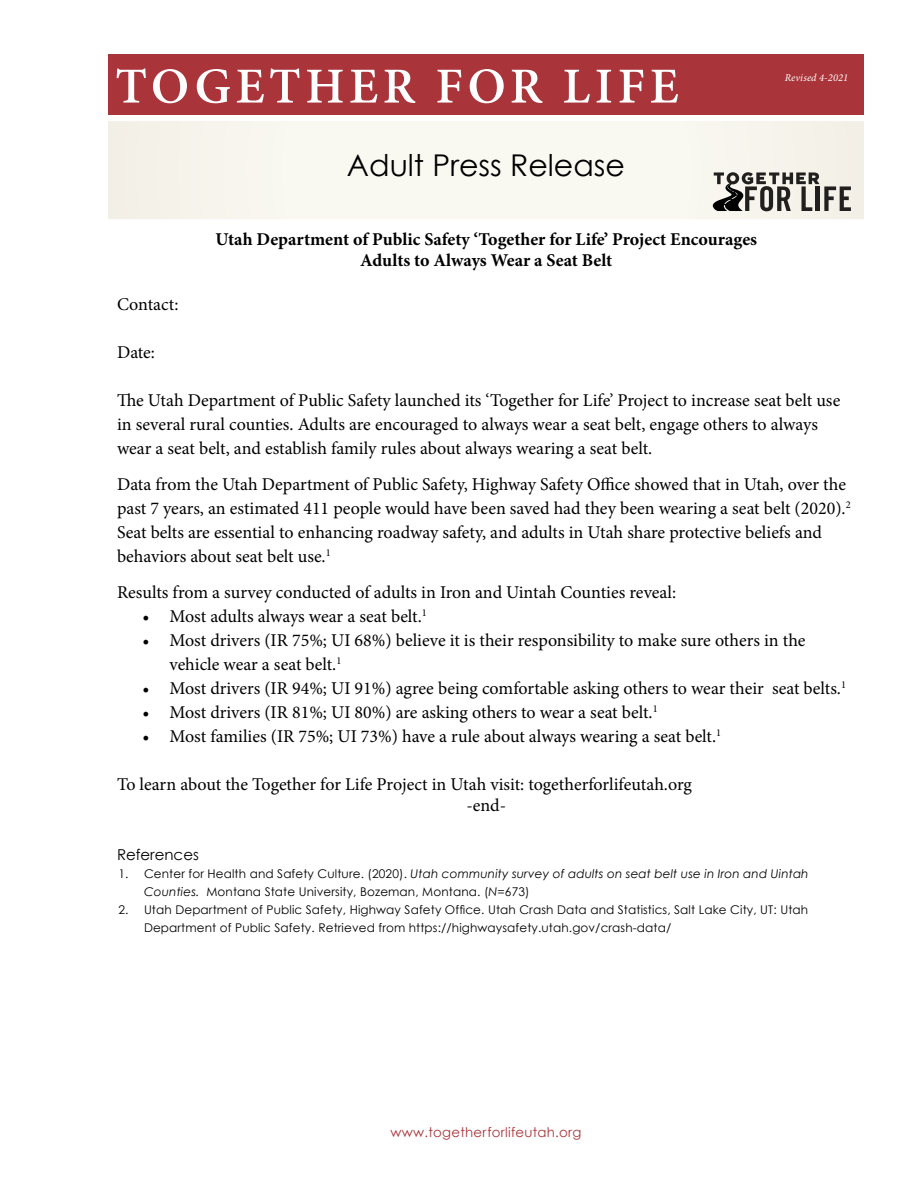
<style>
.page{position:relative;width:918px;height:1188px;background:#fff}
.page>*{position:absolute;margin:0;border:0;box-sizing:border-box;transform-origin:0 0}
.t1{font:30px "Century Gothic";color:#000}
.t2{font:18px/24px "Minion Pro";color:#000}
.t3{font:700 18px/20.7px "Minion Pro";color:#000;text-align:center}
.t4{font:15px "Century Gothic";color:#000}
.t5{font:13.35px "Century Gothic";letter-spacing:.02em;color:#a93439}
.t6{font:12px/18px "Century Gothic";letter-spacing:.01em;color:#000}
.Main_copy{font:italic 10.5px "Minion Pro";letter-spacing:.01em;color:#fff}
.s1{font-style:italic}
</style>
<div class="page">
<div style="left:108px;top:54px;width:756px;height:60px;background:#a93439"></div>
<svg style="left:117px;top:69px;width:561px;height:34px"></svg>
<div style="left:109px;top:122px;width:754px;height:96px;background:#f9f8f1"></div>
<div style="left:108px;top:121px;width:756px;height:98px;border:2px solid #fff"></div>
<svg style="left:713px;top:172px;width:138px;height:39px"></svg>
<p class="Main_copy" style="left:785px;top:71px;width:65px">Revised 4-2021</p>
<p class="t1" style="left:347px;top:146px;width:280px">Adult Press Release</p>
<p class="t3" style="left:216px;top:229px;width:543px">Utah Department of Public Safety ‘Together for Life’ Project Encourages<br>Adults to Always Wear a Seat Belt</p>
<p class="t2" style="left:117px;top:293px;width:63px">Contact:</p>
<p class="t2" style="left:117px;top:341px;width:40px">Date:</p>
<p class="t2" style="left:117px;top:389px;width:725px">The Utah Department of Public Safety launched its ‘Together for Life’ Project to increase seat belt use in several rural counties. Adults are encouraged to always wear a seat belt, engage others to always wear a seat belt, and establish family rules about always wearing a seat belt.</p>
<p class="t2" style="left:117px;top:473px;width:735px">Data from the Utah Department of Public Safety, Highway Safety Office showed that in Utah, over the past 7 years, an estimated 411 people would have been saved had they been wearing a seat belt (2020).<sup>2<br></sup>Seat belts are essential to enhancing roadway safety, and adults in Utah share protective beliefs and behaviors about seat belt use.<sup>1</sup></p>
<p class="t2" style="left:117px;top:581px;width:561px">Results from a survey conducted of adults in Iron and Uintah Counties reveal:</p>
<p class="t2" style="left:142px;top:605px;width:286px">• Most adults always wear a seat belt.<sup>1</sup></p>
<p class="t2" style="left:170px;top:629px;width:638px;text-indent:-27px">• Most drivers (IR 75%; UI 68%) believe it is their responsibility to make sure others in the vehicle wear a seat belt.<sup>1</sup></p>
<p class="t2" style="left:142px;top:677px;width:705px">• Most drivers (IR 94%; UI 91%) agree being comfortable asking others to wear their seat belts.<sup>1</sup></p>
<p class="t2" style="left:142px;top:701px;width:517px">• Most drivers (IR 81%; UI 80%) are asking others to wear a seat belt.<sup>1</sup></p>
<p class="t2" style="left:142px;top:725px;width:580px">• Most families (IR 75%; UI 73%) have a rule about always wearing a seat belt.<sup>1</sup></p>
<p class="t2" style="left:117px;top:773px;width:576px">To learn about the Together for Life Project in Utah visit: togetherforlifeutah.org</p>
<p class="t2" style="left:466px;top:793px;width:41px">-end-</p>
<p class="t4" style="left:117px;top:846px;width:83px">References</p>
<p class="t6" style="left:144px;top:865px;width:666px;text-indent:-26px">1. Center for Health and Safety Culture. (2020). <span class="s1">Utah community survey of adults on seat belt use in Iron and Uintah<br>Counties.</span> Montana State University, Bozeman, Montana. (<span class="s1">N</span>=673)</p>
<p class="t6" style="left:144px;top:901px;width:666px;text-indent:-26px">2. Utah Department of Public Safety, Highway Safety Office. Utah Crash Data and Statistics, Salt Lake City, UT: Utah<br>Department of Public Safety. Retrieved from https://highwaysafety.utah.gov/crash-data/</p>
<p class="t5" style="left:391px;top:1124px;width:193px">www.togetherforlifeutah.org</p>
</div>
